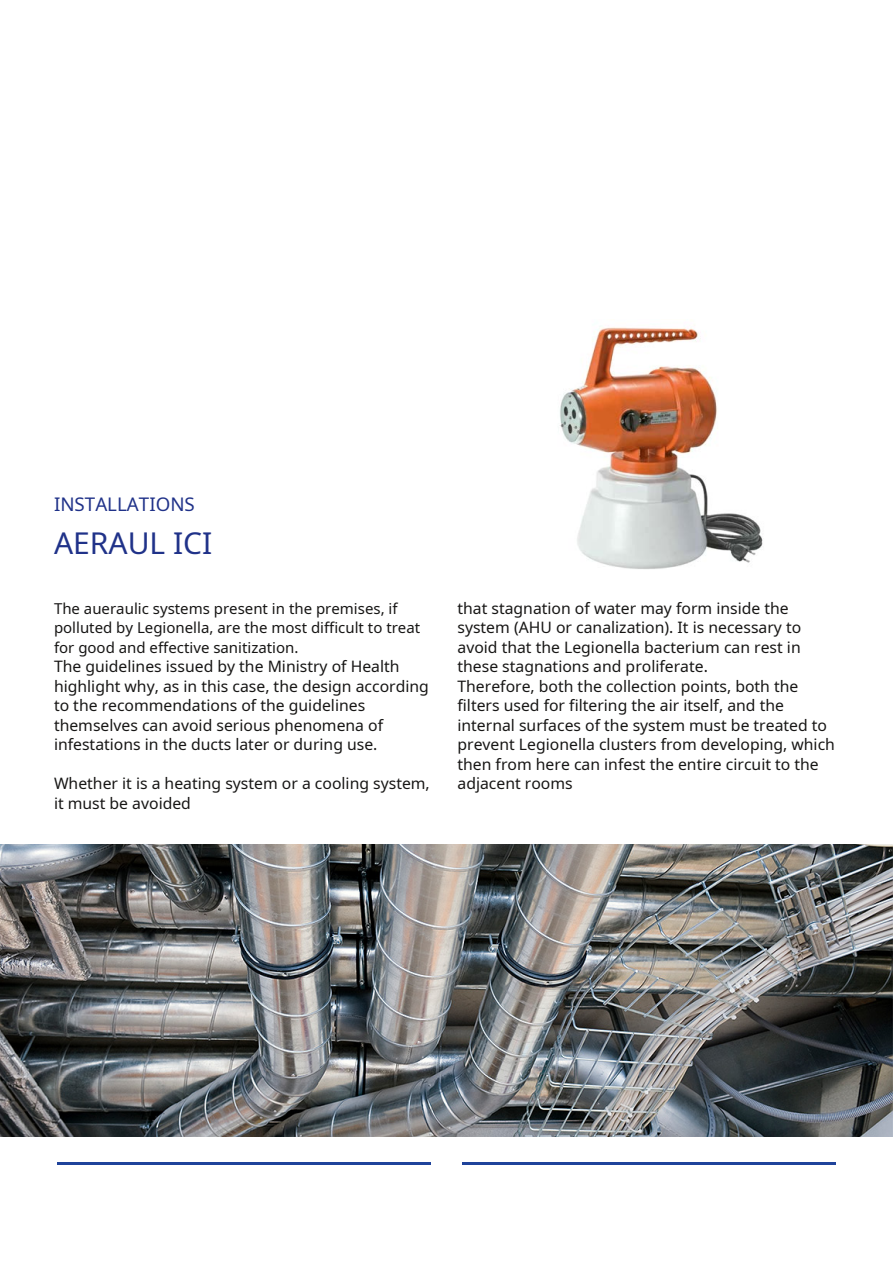
<style>
.page{position:relative;width:893px;height:1263px;background:#fff}
.page>*{position:absolute;margin:0;border:0;box-sizing:border-box;transform-origin:0 0}
.t1{font:30px "Noto Sans";color:#203289}
.t2{font:18.75px "Noto Sans";color:#203289}
.t3{font:15.75px/19.5px "Noto Sans";color:#171615}
.t4{font:15px/19.5px "Noto Sans";color:#171615}
</style>
<div class="page">
<img style="left:560px;top:327px;width:203px;height:242px">
<img style="left:0;top:844px;width:893px;height:292px">
<hr style="left:57px;top:1162px;width:373px;height:3px;background:#1f439b">
<hr style="left:462px;top:1162px;width:374px;height:3px;background:#1f439b">
<p class="t2" style="left:54px;top:491px;width:142px">INSTALLATIONS</p>
<h1 class="t1" style="left:54px;top:522px;width:160px">AERAUL ICI</h1>
<p class="t4" style="left:54px;top:598px;width:368px">The aueraulic systems present in the premises, if polluted by Legionella, are the most difficult to treat for good and effective sanitization.</p>
<p class="t3" style="left:54px;top:656px;width:376px">The guidelines issued by the Ministry of Health highlight why, as in this case, the design according to the recommendations of the guidelines themselves can avoid serious phenomena of infestations in the ducts later or during use.</p>
<p class="t3" style="left:54px;top:773px;width:377px">Whether it is a heating system or a cooling system, it must be avoided</p>
<p class="t3" style="left:457px;top:598px;width:379px">that stagnation of water may form inside the system (AHU or canalization). It is necessary to avoid that the Legionella bacterium can rest in these stagnations and proliferate.<br>Therefore, both the collection points, both the filters used for filtering the air itself, and the internal surfaces of the system must be treated to prevent Legionella clusters from developing, which then from here can infest the entire circuit to the adjacent rooms</p>
</div>
